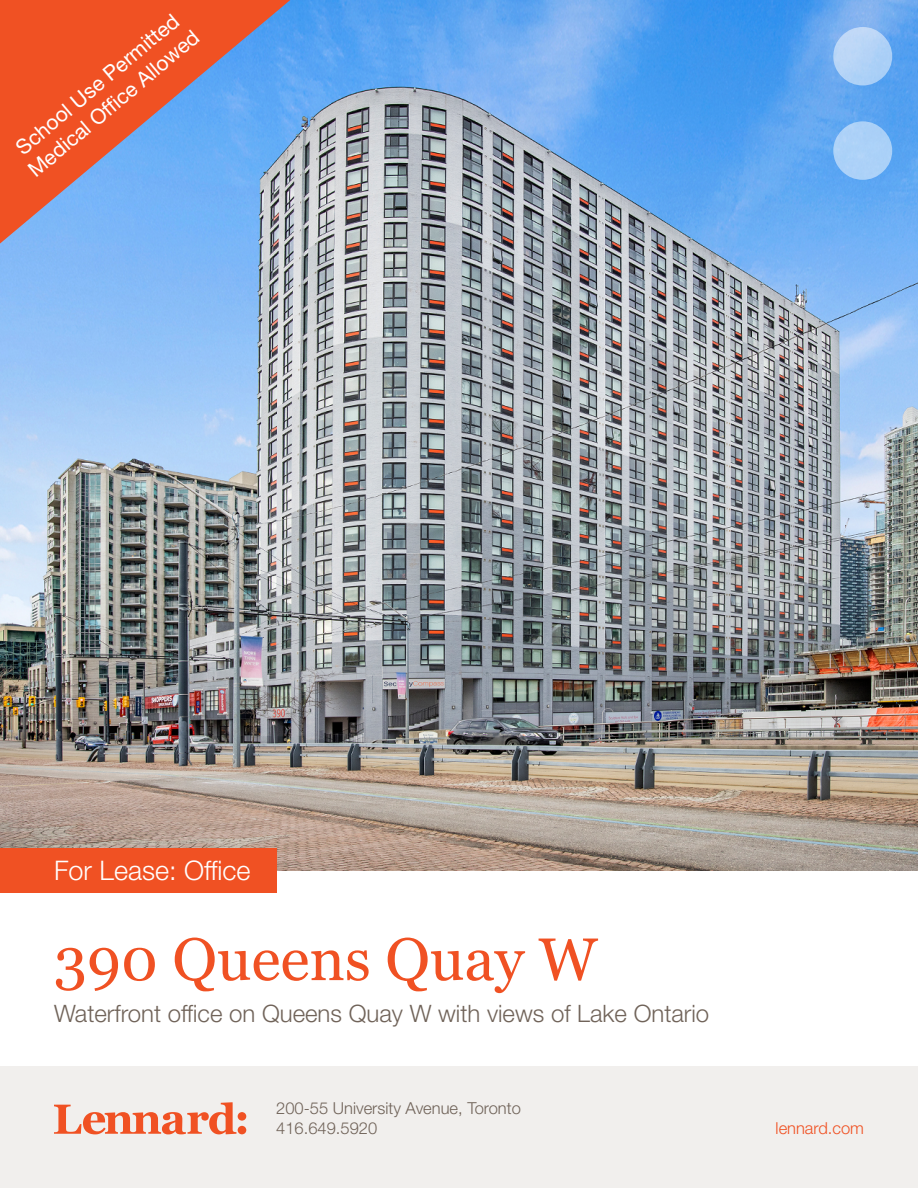
<style>
.page{position:relative;width:918px;height:1188px;background:#fff}
.page>*{position:absolute;margin:0;border:0;box-sizing:border-box;transform-origin:0 0}
.t1{font:60px "Georgia";color:#f05123}
.t2{font:300 27px "Helvetica Neue LT Std";color:#fff}
.t3{font:300 24px "Helvetica Neue LT Std";color:#706359}
.t4{font:21px/25.2px "Helvetica Neue LT Std";color:#fff}
.t5{font:300 16.5px/19.8px "Helvetica Neue LT Std";color:#706359}
.t6{font:300 16.5px "Helvetica Neue LT Std";color:#f05123}
</style>
<div class="page">
<div style="left:0;top:1066px;width:918px;height:122px;background:#f1efed"></div>
<svg style="left:54px;top:1102px;width:192px;height:32px"></svg>
<img style="left:0;top:0;width:918px;height:871px">
<div style="left:0;top:849px;width:276px;height:44px;background:#f05123"></div>
<svg style="left:833px;top:27px;width:59px;height:153px;background:#8fc0f4"></svg>
<svg style="left:0;top:0;width:290px;height:244px;background:#af808a"></svg>
<p class="t4" style="left:7px;top:143px;width:217px;rotate:-40deg">School Use Permitted<br>Medical Offi ce Allowed</p>
<p class="t2" style="left:54px;top:854px;width:198px">For Lease: Office</p>
<h1 class="t1" style="left:54px;top:923px;width:545px">390 Queens Quay W</h1>
<p class="t3" style="left:54px;top:999px;width:657px">Waterfront office on Queens Quay W with views of Lake Ontario</p>
<p class="t5" style="left:276px;top:1098px;width:246px">200-55 University Avenue, Toronto<br>416.649.5920</p>
<p class="t6" style="left:776px;top:1118px;width:90px">lennard.com</p>
</div>
